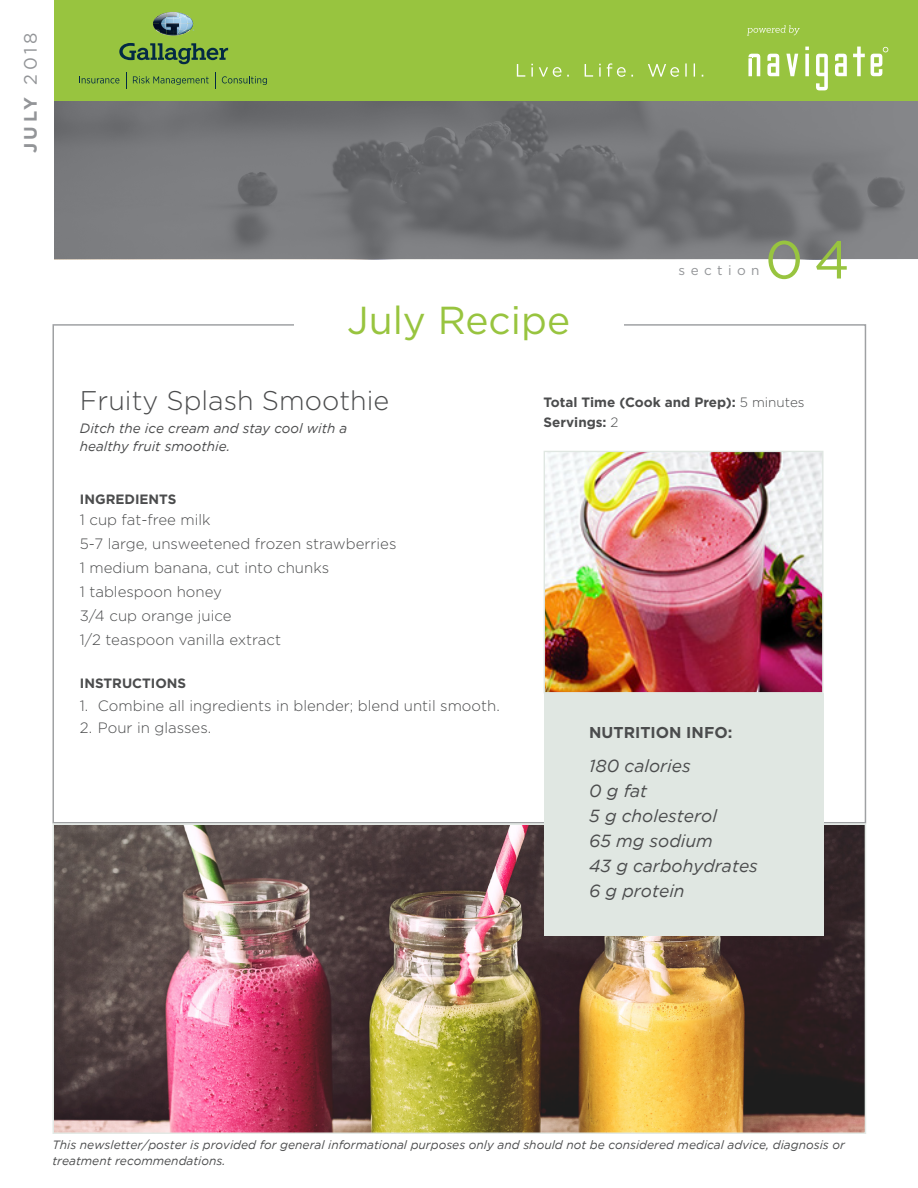
<style>
.page{position:relative;width:918px;height:1188px;background:#fff}
.page>*{position:absolute;margin:0;border:0;box-sizing:border-box;transform-origin:0 0}
.t1{font:53.25px "Gotham";color:#98c43f}
.t2{font:39px "Gotham";color:#98c43f}
.t3{font:300 27px "Gotham";color:#4b4c4d}
.t4{font:700 18px "Gotham";color:#939598}
.t5{font:italic 17.4px "Gotham";color:#4b4c4d}
.t6{font:700 15.75px "Gotham";color:#4b4c4d}
.t7{font:300 15px "Gotham";color:#4b4c4d}
.t8{font:700 13.5px "Gotham";color:#4b4c4d}
.t9{font:italic 13.5px/18px "Gotham";color:#4b4c4d}
.t10{font:13.5px "Gotham";letter-spacing:.4em;color:#939598}
.t11{font:italic 12px "Gotham";color:#4b4c4d}
.s1{font-weight:400}
.s2{font-weight:300}
</style>
<div class="page">
<img style="left:55px;top:827px;width:808px;height:304px">
<div style="left:52px;top:824px;width:814px;height:310px;border:2px solid #e0e7e2"></div>
<svg style="left:54px;top:100px;width:864px;height:159px;background:#747577"></svg>
<img style="left:546px;top:453px;width:276px;height:238px">
<div style="left:544px;top:451px;width:280px;height:242px;border:1px solid #e0e7e2"></div>
<div style="left:544px;top:693px;width:280px;height:243px;background:#e0e7e2"></div>
<div style="left:54px;top:0;width:864px;height:100px;background:#98c43f"></div>
<svg style="left:119px;top:43px;width:109px;height:21px"></svg>
<svg style="left:153px;top:12px;width:41px;height:24px"></svg>
<svg style="left:79px;top:76px;width:40px;height:7px"></svg>
<svg style="left:133px;top:76px;width:76px;height:9px"></svg>
<svg style="left:222px;top:76px;width:45px;height:9px"></svg>
<svg style="left:215px;top:72px;width:1px;height:17px"></svg>
<svg style="left:126px;top:72px;width:1px;height:17px"></svg>
<svg style="left:805px;top:47px;width:4px;height:3px"></svg>
<svg style="left:853px;top:47px;width:12px;height:29px"></svg>
<svg style="left:767px;top:54px;width:12px;height:22px"></svg>
<svg style="left:835px;top:54px;width:12px;height:22px"></svg>
<svg style="left:816px;top:54px;width:12px;height:36px"></svg>
<svg style="left:786px;top:54px;width:12px;height:22px"></svg>
<svg style="left:805px;top:54px;width:4px;height:22px"></svg>
<svg style="left:748px;top:54px;width:12px;height:22px"></svg>
<svg style="left:871px;top:47px;width:17px;height:29px"></svg>
<svg style="left:747px;top:25px;width:53px;height:10px"></svg>
<svg style="left:517px;top:63px;width:186px;height:14px"></svg>
<p class="t4" style="left:20px;top:153px;width:122px;rotate:-90deg">JULY <span class="s1">2018</span></p>
<p class="t2" style="left:347px;top:296px;width:225px">July Recipe</p>
<p class="t10" style="left:679px;top:262px;width:82px">section</p>
<p class="t1" style="left:765px;top:226px;width:86px">04</p>
<p class="t3" style="left:80px;top:386px;width:311px">Fruity Splash Smoothie</p>
<p class="t9" style="left:80px;top:419px;width:269px">Ditch the ice cream and stay cool with a healthy fruit smoothie.</p>
<p class="t8" style="left:544px;top:394px;width:263px">Total Time (Cook and Prep): <span class="s2">5 minutes</span></p>
<p class="t8" style="left:544px;top:415px;width:77px">Servings: <span class="s2">2</span></p>
<p class="t8" style="left:80px;top:492px;width:98px">INGREDIENTS</p>
<p class="t7" style="left:80px;top:512px;width:132px">1 cup fat-free milk</p>
<p class="t7" style="left:80px;top:536px;width:318px">5-7 large, unsweetened frozen strawberries</p>
<p class="t7" style="left:80px;top:560px;width:251px">1 medium banana, cut into chunks</p>
<p class="t7" style="left:80px;top:584px;width:143px">1 tablespoon honey</p>
<p class="t7" style="left:80px;top:608px;width:153px">3/4 cup orange juice</p>
<p class="t7" style="left:80px;top:632px;width:203px">1/2 teaspoon vanilla extract</p>
<p class="t8" style="left:80px;top:675px;width:108px">INSTRUCTIONS</p>
<p class="t7" style="left:80px;top:697px;width:421px">1. Combine all ingredients in blender; blend until smooth.</p>
<p class="t7" style="left:80px;top:720px;width:133px">2. Pour in glasses.</p>
<p class="t6" style="left:589px;top:723px;width:145px">NUTRITION INFO:</p>
<p class="t5" style="left:589px;top:756px;width:103px">180 calories</p>
<p class="t5" style="left:589px;top:781px;width:60px">0 g fat</p>
<p class="t5" style="left:589px;top:806px;width:129px">5 g cholesterol</p>
<p class="t5" style="left:589px;top:831px;width:125px">65 mg sodium</p>
<p class="t5" style="left:589px;top:856px;width:170px">43 g carbohydrates</p>
<p class="t5" style="left:589px;top:882px;width:97px">6 g protein</p>
<p class="t11" style="left:52px;top:1138px;width:794px">This newsletter/poster is provided for general informational purposes only and should not be considered medical advice, diagnosis or</p>
<p class="t11" style="left:52px;top:1154px;width:175px">treatment recommendations.</p>
</div>
